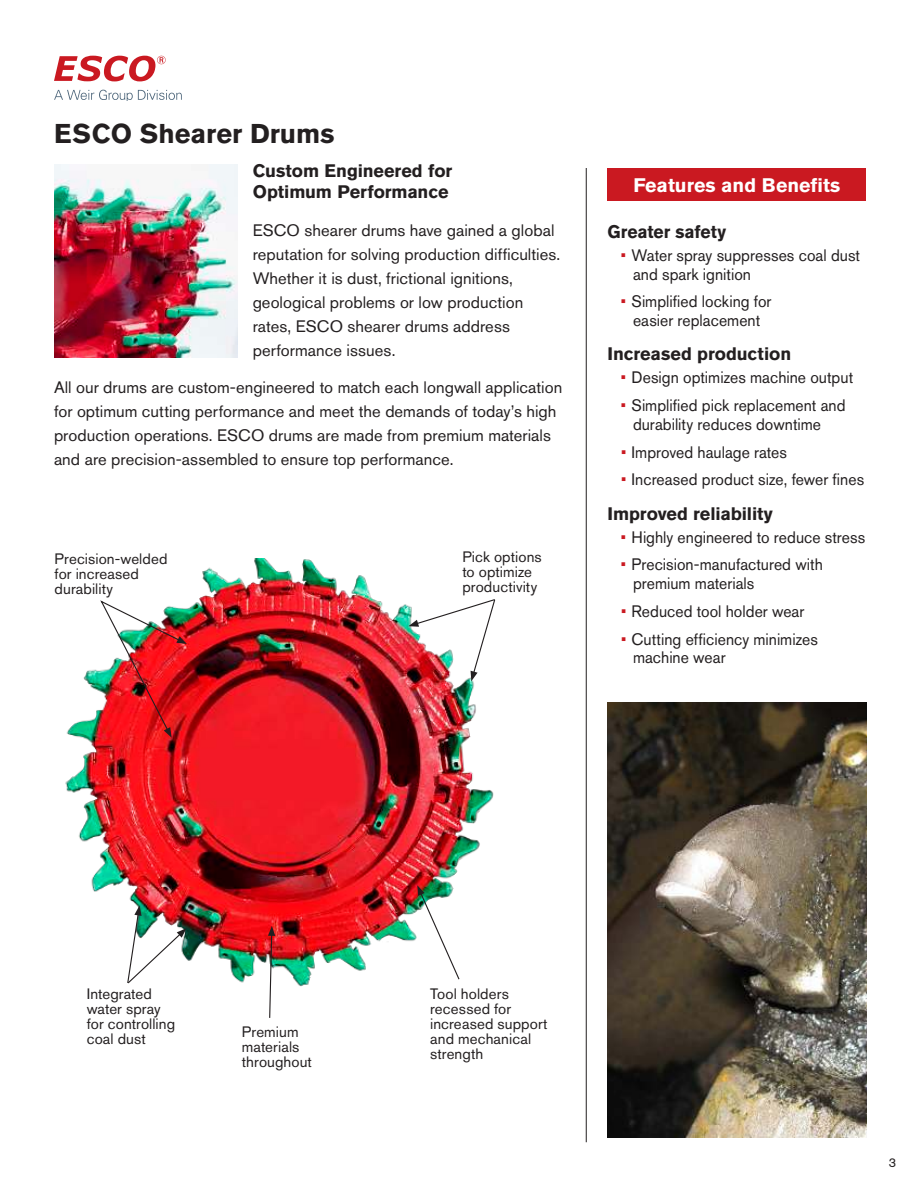
<style>
.page{position:relative;width:918px;height:1188px;background:#fff}
.page>*{position:absolute;margin:0;border:0;box-sizing:border-box;transform-origin:0 0}
.t1{font:700 27px "Akzidenz Grotesk Std";color:#231f20}
.t2{font:700 19.5px "Akzidenz Grotesk Std";color:#fff}
.t3{font:700 18px/21px "Akzidenz Grotesk Std";letter-spacing:-.005em;color:#231f20}
.t4{font:16.5px/24px "Akzidenz Grotesk Std";letter-spacing:.005em;color:#231f20}
.t5{font:16.5px/18.8px "Akzidenz Grotesk Std";letter-spacing:.005em;color:#231f20;scale:.95 1}
.t6{font:15px/15px "Akzidenz Grotesk Std";letter-spacing:.005em;color:#231f20}
.t7{font:12.75px "Akzidenz Grotesk Std";color:#231f20}
.s1{color:#ca1921}
</style>
<div class="page">
<img style="left:65px;top:559px;width:429px;height:428px">
<div style="left:608px;top:168px;width:258px;height:32px;background:#ca1921"></div>
<hr style="left:586px;top:168px;width:1px;height:974px;background:#231f20">
<img style="left:99px;top:599px;width:88px;height:139px">
<img style="left:126px;top:905px;width:61px;height:80px">
<img style="left:408px;top:598px;width:88px;height:83px">
<svg style="left:268px;top:926px;width:7px;height:92px"></svg>
<svg style="left:417px;top:885px;width:43px;height:96px"></svg>
<img style="left:608px;top:703px;width:258px;height:434px">
<img style="left:54px;top:164px;width:184px;height:193px">
<svg style="left:54px;top:56px;width:112px;height:25px"></svg>
<svg style="left:54px;top:90px;width:128px;height:11px"></svg>
<h1 class="t1" style="left:54px;top:124px;width:282px">ESCO Shearer Drums</h1>
<p class="t3" style="left:253px;top:162px;width:201px">Custom Engineered for<br>Optimum Performance</p>
<p class="t4" style="left:253px;top:219px;width:309px">ESCO shearer drums have gained a global reputation for solving production difficulties.<br>Whether it is dust, frictional ignitions, geological problems or low production rates, ESCO shearer drums address performance issues.</p>
<p class="t4" style="left:54px;top:376px;width:510px">All our drums are custom-engineered to match each longwall application for optimum cutting performance and meet the demands of today’s high production operations. ESCO drums are made from premium materials and are precision-assembled to ensure top performance.</p>
<p class="t6" style="left:55px;top:552px;width:114px">Precision-welded for increased durability</p>
<p class="t6" style="left:462px;top:550px;width:81px">Pick options to optimize productivity</p>
<p class="t2" style="left:633px;top:177px;width:208px">Features and Benefits</p>
<p class="t3" style="left:608px;top:222px;width:120px">Greater safety</p>
<p class="t5" style="left:633px;top:247px;width:241px;text-indent:-12px"><span class="s1">•</span> Water spray suppresses coal dust and spark ignition</p>
<p class="t5" style="left:621px;top:293px;width:160px;text-align:center"><span class="s1">•</span> Simplified locking for easier replacement</p>
<p class="t3" style="left:608px;top:345px;width:185px">Increased production</p>
<p class="t5" style="left:621px;top:369px;width:246px"><span class="s1">•</span> Design optimizes machine output</p>
<p class="t5" style="left:633px;top:397px;width:225px;text-indent:-12px"><span class="s1">•</span> Simplified pick replacement and durability reduces downtime</p>
<p class="t5" style="left:621px;top:443px;width:176px"><span class="s1">•</span> Improved haulage rates</p>
<p class="t5" style="left:621px;top:471px;width:258px"><span class="s1">•</span> Increased product size, fewer fines</p>
<p class="t3" style="left:608px;top:504px;width:167px">Improved reliability</p>
<p class="t5" style="left:621px;top:528px;width:259px"><span class="s1">•</span> Highly engineered to reduce stress</p>
<p class="t5" style="left:633px;top:556px;width:201px;text-indent:-12px"><span class="s1">•</span> Precision-manufactured with premium materials</p>
<p class="t5" style="left:621px;top:603px;width:195px"><span class="s1">•</span> Reduced tool holder wear</p>
<p class="t5" style="left:633px;top:630px;width:196px;text-indent:-12px"><span class="s1">•</span> Cutting efficiency minimizes machine wear</p>
<p class="t6" style="left:87px;top:988px;width:90px">Integrated water spray for controlling coal dust</p>
<p class="t6" style="left:242px;top:1025px;width:72px">Premium materials throughout</p>
<p class="t6" style="left:430px;top:987px;width:119px">Tool holders recessed for increased support and mechanical strength</p>
<p class="t7" style="left:889px;top:1157px;width:9px">3</p>
</div>
